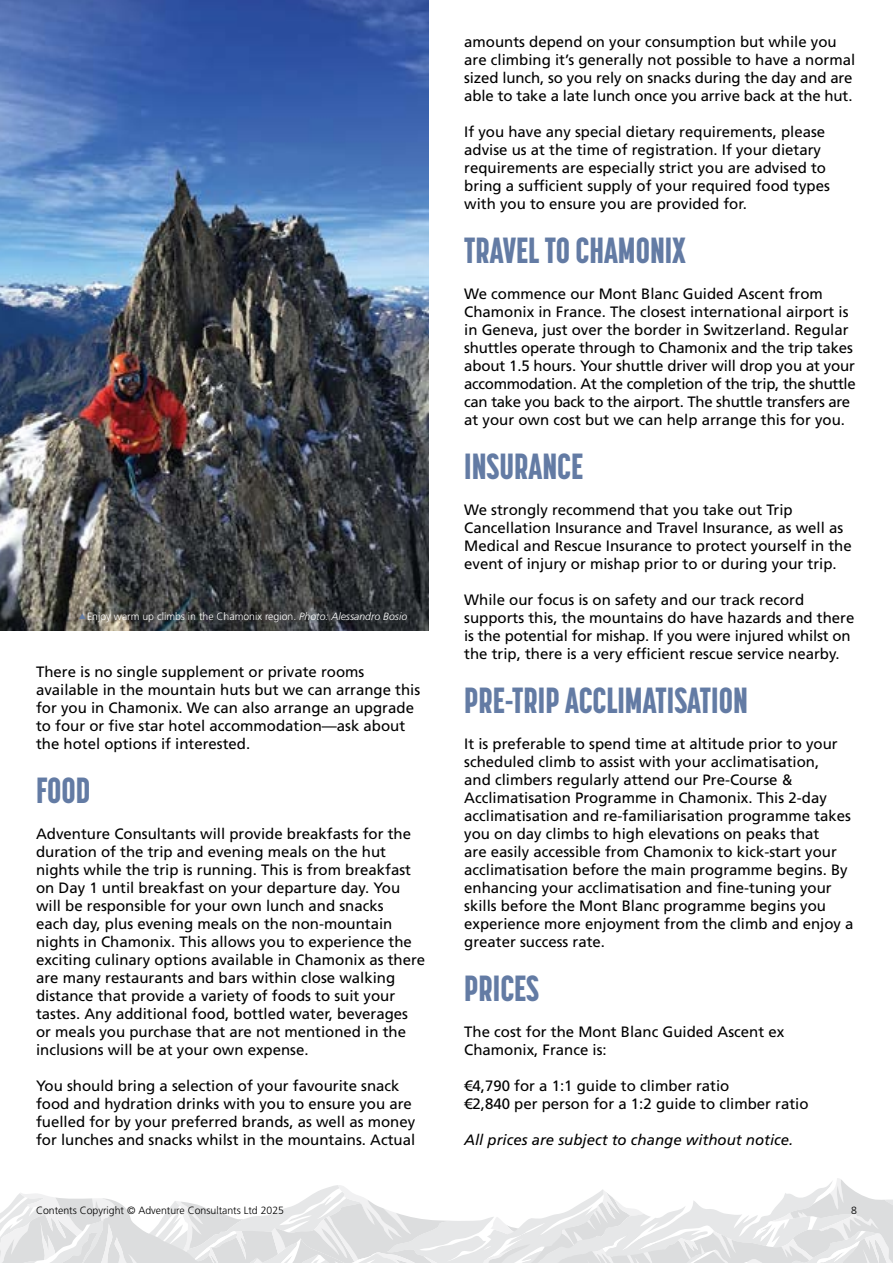
<style>
.page{position:relative;width:893px;height:1263px;background:#fff}
.page>*{position:absolute;margin:0;border:0;box-sizing:border-box;transform-origin:0 0}
.t1{font:800 36px "Korolev Compressed";color:#637ba4}
.t2{font:15px/18px "Frutiger LT Std";color:#000}
.t3{font:italic 15px "Frutiger LT Std";color:#000}
.t4{font:300 10.5px "Frutiger LT Std";color:#fff}
.t5{font:300 10.5px "Frutiger LT Std";color:#000}
.s1{font-style:italic}
</style>
<div class="page">
<svg style="left:0;top:1178px;width:893px;height:85px"></svg>
<img style="left:0;top:0;width:428px;height:630px">
<svg style="left:79px;top:613px;width:7px;height:6px"></svg>
<p class="t4" style="left:87px;top:611px;width:322px">Enjoy warm up climbs in the Chamonix region. <span class="s1">Photo: Alessandro Bosio</span></p>
<p class="t2" style="left:36px;top:663px;width:386px">There is no single supplement or private rooms available in the mountain huts but we can arrange this for you in Chamonix. We can also arrange an upgrade to four or five star hotel accommodation—ask about the hotel options if interested.</p>
<h1 class="t1" style="left:36px;top:770px;width:56px">FOOD</h1>
<p class="t2" style="left:36px;top:825px;width:391px">Adventure Consultants will provide breakfasts for the duration of the trip and evening meals on the hut nights while the trip is running. This is from breakfast on Day 1 until breakfast on your departure day. You will be responsible for your own lunch and snacks<br>each day, plus evening meals on the non-mountain nights in Chamonix. This allows you to experience the exciting culinary options available in Chamonix as there are many restaurants and bars within close walking distance that provide a variety of foods to suit your tastes. Any additional food, bottled water, beverages or meals you purchase that are not mentioned in the inclusions will be at your own expense.</p>
<p class="t2" style="left:36px;top:1077px;width:381px">You should bring a selection of your favourite snack food and hydration drinks with you to ensure you are fuelled for by your preferred brands, as well as money for lunches and snacks whilst in the mountains. Actual</p>
<p class="t2" style="left:464px;top:33px;width:392px">amounts depend on your consumption but while you are climbing it’s generally not possible to have a normal sized lunch, so you rely on snacks during the day and are able to take a late lunch once you arrive back at the hut.</p>
<p class="t2" style="left:464px;top:123px;width:367px">If you have any special dietary requirements, please advise us at the time of registration. If your dietary requirements are especially strict you are advised to bring a sufficient supply of your required food types with you to ensure you are provided for.</p>
<h1 class="t1" style="left:464px;top:230px;width:223px">TRAVEL TO CHAMONIX</h1>
<p class="t2" style="left:464px;top:285px;width:393px">We commence our Mont Blanc Guided Ascent from Chamonix in France. The closest international airport is in Geneva, just over the border in Switzerland. Regular shuttles operate through to Chamonix and the trip takes about 1.5 hours. Your shuttle driver will drop you at your accommodation. At the completion of the trip, the shuttle can take you back to the airport. The shuttle transfers are at your own cost but we can help arrange this for you.</p>
<h1 class="t1" style="left:464px;top:446px;width:121px">INSURANCE</h1>
<p class="t2" style="left:464px;top:501px;width:389px">We strongly recommend that you take out Trip Cancellation Insurance and Travel Insurance, as well as Medical and Rescue Insurance to protect yourself in the event of injury or mishap prior to or during your trip.</p>
<p class="t2" style="left:464px;top:591px;width:392px">While our focus is on safety and our track record supports this, the mountains do have hazards and there is the potential for mishap. If you were injured whilst on the trip, there is a very efficient rescue service nearby.</p>
<h1 class="t1" style="left:464px;top:680px;width:285px">PRE-TRIP ACCLIMATISATION</h1>
<p class="t2" style="left:464px;top:735px;width:391px">It is preferable to spend time at altitude prior to your scheduled climb to assist with your acclimatisation,<br>and climbers regularly attend our Pre-Course &amp; Acclimatisation Programme in Chamonix. This 2-day acclimatisation and re-familiarisation programme takes you on day climbs to high elevations on peaks that<br>are easily accessible from Chamonix to kick-start your acclimatisation before the main programme begins. By enhancing your acclimatisation and fine-tuning your skills before the Mont Blanc programme begins you experience more enjoyment from the climb and enjoy a greater success rate.</p>
<h1 class="t1" style="left:464px;top:968px;width:76px">PRICES</h1>
<p class="t2" style="left:464px;top:1023px;width:322px">The cost for the Mont Blanc Guided Ascent ex<br>Chamonix, France is:</p>
<p class="t2" style="left:464px;top:1077px;width:346px">€4,790 for a 1:1 guide to climber ratio<br>€2,840 per person for a 1:2 guide to climber ratio</p>
<p class="t3" style="left:464px;top:1131px;width:331px">All prices are subject to change without notice.</p>
<p class="t5" style="left:36px;top:1204px;width:250px">Contents Copyright © Adventure Consultants Ltd 2025</p>
<p class="t5" style="left:851px;top:1204px;width:7px">8</p>
</div>
